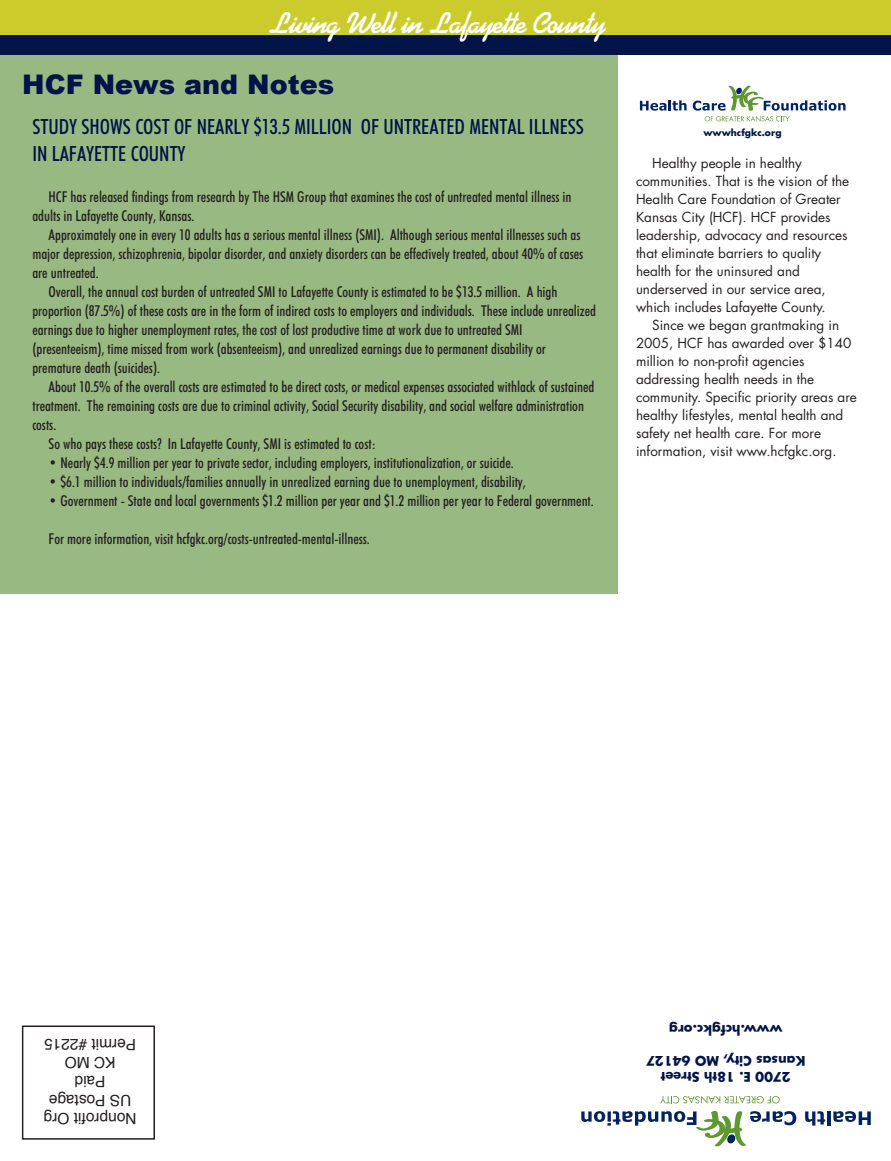
<style>
.page{position:relative;width:891px;height:1161px;background:#fff}
.page>*{position:absolute;margin:0;border:0;box-sizing:border-box;transform-origin:0 0}
.t1{font:30px "Diner Script";letter-spacing:-.05em;color:#fff}
.t2{font:900 27px "Arial";color:#001447}
.t3{font:21px/26.5px "Futuri Condensed SW";color:#001447}
.t4{font:15.45px/18.6px "Helvetica";color:#231f20;text-align:center}
.t5{font:15px/19px "Futuri Condensed SW";color:#231f20}
.t6{font:13.5px/18px "Futura";color:#231f20}
.t7{font:700 12.9px/15.5px "Futura";color:#001447;text-align:center}
.t8{font:700 9.15px "Futura";color:#001447}
</style>
<div class="page">
<div style="left:0;top:55px;width:618px;height:539px;background:#98ba82"></div>
<svg style="left:833px;top:1111px;width:38px;height:14px"></svg>
<hr style="left:827px;top:1111px;width:3px;height:15px;background:#00225e">
<svg style="left:805px;top:1111px;width:20px;height:15px"></svg>
<svg style="left:581px;top:1111px;width:215px;height:35px"></svg>
<svg style="left:660px;top:1096px;width:120px;height:8px"></svg>
<div style="left:22px;top:1026px;width:133px;height:114px;border:2px solid #231f20"></div>
<svg style="left:640px;top:100px;width:47px;height:11px"></svg>
<svg style="left:693px;top:86px;width:153px;height:36px"></svg>
<div style="left:0;top:0;width:891px;height:41px;background:#cbcc2b"></div>
<div style="left:0;top:35px;width:891px;height:20px;background:#001447"></div>
<h1 class="t1" style="left:270px;top:5px;width:339px">Living Well in Lafayette County</h1>
<h2 class="t2" style="left:22px;top:64px;width:313px">HCF News and Notes</h2>
<h3 class="t3" style="left:32px;top:114px;width:553px">STUDY SHOWS COST OF NEARLY $13.5 MILLION OF UNTREATED MENTAL ILLNESS<br>IN LAFAYETTE COUNTY</h3>
<p class="t5" style="left:32px;top:187px;width:541px;text-indent:16px">HCF has released findings from research by The HSM Group that examines the cost of untreated mental illness in adults in Lafayette County, Kansas.</p>
<p class="t5" style="left:49px;top:225px;width:533px">Approximately one in every 10 adults has a serious mental illness (SMI). Although serious mental illnesses such as</p>
<p class="t5" style="left:32px;top:244px;width:552px">major depression, schizophrenia, bipolar disorder, and anxiety disorders can be effectively treated, about 40% of cases</p>
<p class="t5" style="left:32px;top:263px;width:68px">are untreated.</p>
<p class="t5" style="left:49px;top:282px;width:510px">Overall, the annual cost burden of untreated SMI to Lafayette County is estimated to be $13.5 million. A high</p>
<p class="t5" style="left:32px;top:301px;width:565px">proportion (87.5%) of these costs are in the form of indirect costs to employers and individuals. These include unrealized</p>
<p class="t5" style="left:32px;top:320px;width:492px">earnings due to higher unemployment rates, the cost of lost productive time at work due to untreated SMI</p>
<p class="t5" style="left:32px;top:339px;width:515px">(presenteeism), time missed from work (absenteeism), and unrealized earnings due to permanent disability or</p>
<p class="t5" style="left:32px;top:358px;width:129px">premature death (suicides).</p>
<p class="t5" style="left:49px;top:377px;width:547px">About 10.5% of the overall costs are estimated to be direct costs, or medical expenses associated withlack of sustained</p>
<p class="t5" style="left:32px;top:396px;width:553px">treatment. The remaining costs are due to criminal activity, Social Security disability, and social welfare administration</p>
<p class="t5" style="left:32px;top:415px;width:25px">costs.</p>
<p class="t5" style="left:49px;top:434px;width:329px">So who pays these costs? In Lafayette County, SMI is estimated to cost:</p>
<p class="t5" style="left:49px;top:453px;width:467px">· Nearly $4.9 million per year to private sector, including employers, institutionalization, or suicide.</p>
<p class="t5" style="left:49px;top:472px;width:479px">· $6.1 million to individuals/families annually in unrealized earning due to unemployment, disability,</p>
<p class="t5" style="left:49px;top:491px;width:547px">· Government - State and local governments $1.2 million per year and $1.2 million per year to Federal government.</p>
<p class="t5" style="left:49px;top:529px;width:323px">For more information, visit hcfgkc.org/costs-untreated-mental-illness.</p>
<p class="t8" style="left:703px;top:128px;width:80px">wwwhcfgkc.org</p>
<p class="t6" style="left:636px;top:155px;width:215px;text-indent:16px">Healthy people in healthy communities. That is the vision of the Health Care Foundation of Greater Kansas City (HCF). HCF provides leadership, advocacy and resources that eliminate barriers to quality health for the uninsured and underserved in our service area, which includes Lafayette County.</p>
<p class="t6" style="left:636px;top:317px;width:222px;text-indent:16px">Since we began grantmaking in 2005, HCF has awarded over $140 million to non-profit agencies addressing health needs in the community. Specific priority areas are healthy lifestyles, mental health and safety net health care. For more information, visit www.hcfgkc.org.</p>
<p class="t4" style="left:137px;top:1127px;width:94px;rotate:-180deg">Nonprofit Org<br>US Postage<br>Paid<br>KC MO<br>Permit #2215</p>
<p class="t7" style="left:782px;top:1037px;width:115px;rotate:-180deg">www.hcfgkc.org</p>
<p class="t7" style="left:805px;top:1083px;width:161px;rotate:-180deg">2700 E. 18th Street<br>Kansas City, MO 64127</p>
</div>
